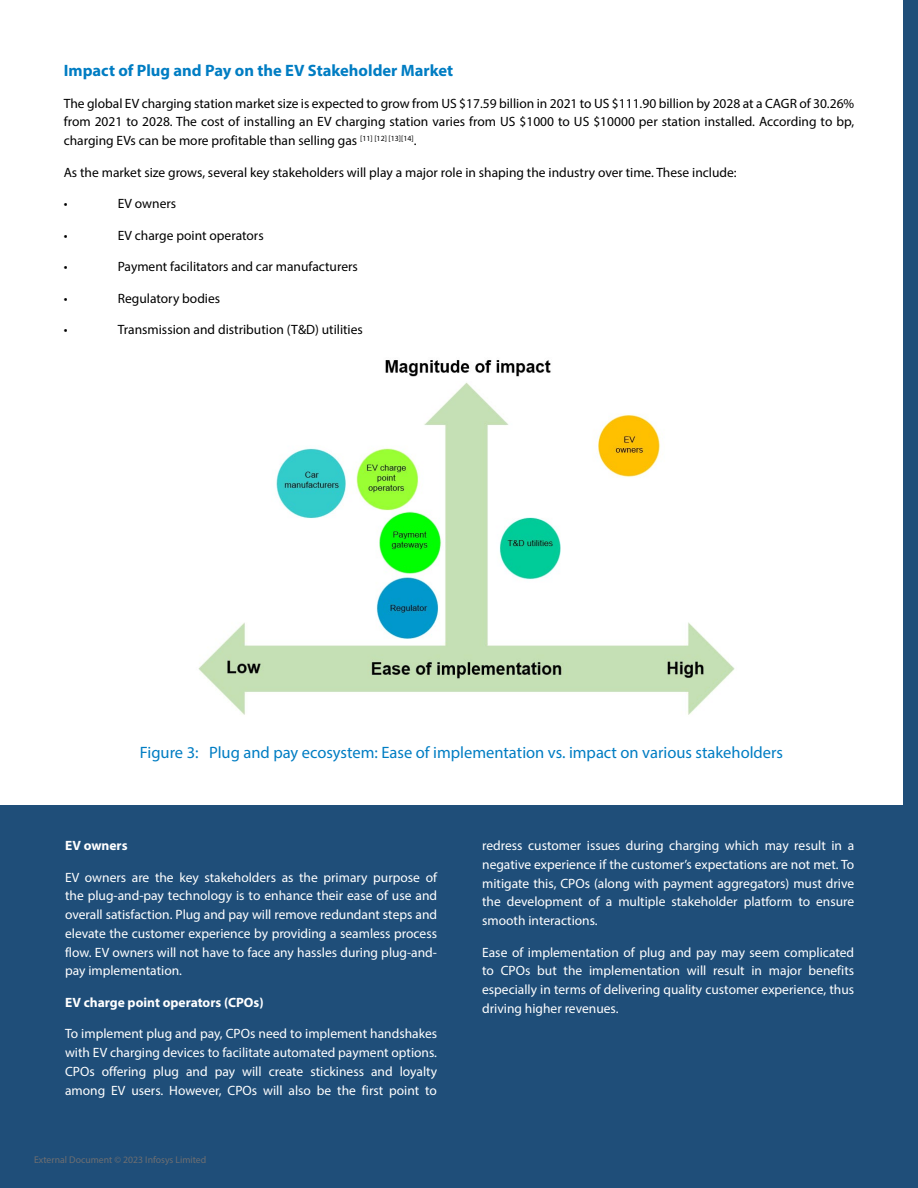
<style>
.page{position:relative;width:918px;height:1188px;background:#fff}
.page>*{position:absolute;margin:0;border:0;box-sizing:border-box;transform-origin:0 0}
.t1{font:16.5px "Myriad Pro";color:#007dc3}
.t2{font:700 16.5px "Myriad Pro";color:#007dc3}
.t3{font:13.5px/18.8px "Myriad Pro";color:#fff;text-align:justify}
.t4{font:13.5px/18.8px "Myriad Pro";color:#000;text-align:justify}
.t5{font:700 13.5px "Myriad Pro";color:#fff}
.t6{font:9.75px "Myriad Pro";color:#6d6e71}
</style>
<div class="page">
<div style="left:0;top:806px;width:918px;height:382px;background:#1f4e79"></div>
<div style="left:904px;top:0;width:14px;height:1188px;background:#1f4e79"></div>
<img style="left:198px;top:360px;width:537px;height:355px">
<p class="t2" style="left:64px;top:60px;width:391px">Impact of Plug and Pay on the EV Stakeholder Market</p>
<p class="t4" style="left:64px;top:94px;width:792px">The global EV charging station market size is expected to grow from US $17.59 billion in 2021 to US $111.90 billion by 2028 at a CAGR of 30.26% from 2021 to 2028. The cost of installing an EV charging station varies from US $1000 to US $10000 per station installed. According to bp, charging EVs can be more profitable than selling gas <sup>[11]</sup> <sup>[12]</sup> <sup>[13][14]</sup>.</p>
<p class="t4" style="left:64px;top:163px;width:674px">As the market size grows, several key stakeholders will play a major role in shaping the industry over time. These include:</p>
<p class="t4" style="left:64px;top:194px;width:5px">•</p>
<p class="t4" style="left:118px;top:194px;width:60px">EV owners</p>
<p class="t4" style="left:64px;top:226px;width:5px">•</p>
<p class="t4" style="left:118px;top:226px;width:147px">EV charge point operators</p>
<p class="t4" style="left:64px;top:257px;width:5px">•</p>
<p class="t4" style="left:118px;top:257px;width:242px">Payment facilitators and car manufacturers</p>
<p class="t4" style="left:64px;top:289px;width:5px">•</p>
<p class="t4" style="left:118px;top:289px;width:104px">Regulatory bodies</p>
<p class="t4" style="left:64px;top:320px;width:5px">•</p>
<p class="t4" style="left:118px;top:320px;width:247px">Transmission and distribution (T&amp;D) utilities</p>
<p class="t1" style="left:140px;top:742px;width:645px">Figure 3: Plug and pay ecosystem: Ease of implementation vs. impact on various stakeholders</p>
<p class="t5" style="left:65px;top:837px;width:64px">EV owners</p>
<p class="t3" style="left:65px;top:867px;width:374px">EV owners are the key stakeholders as the primary purpose of the plug-and-pay technology is to enhance their ease of use and overall satisfaction. Plug and pay will remove redundant steps and elevate the customer experience by providing a seamless process flow. EV owners will not have to face any hassles during plug-and&shy;pay implementation.</p>
<p class="t5" style="left:65px;top:993px;width:200px">EV charge point operators (CPOs)</p>
<p class="t3" style="left:65px;top:1024px;width:374px">To implement plug and pay, CPOs need to implement handshakes with EV charging devices to facilitate automated payment options.<br>CPOs offering plug and pay will create stickiness and loyalty among EV users. However, CPOs will also be the first point to</p>
<p class="t6" style="left:34px;top:1154px;width:174px">External Document © 2023 Infosys Limited</p>
<p class="t3" style="left:482px;top:836px;width:374px">redress customer issues during charging which may result in a negative experience if the customer’s expectations are not met. To mitigate this, CPOs (along with payment aggregators) must drive the development of a multiple stakeholder platform to ensure smooth interactions.</p>
<p class="t3" style="left:482px;top:942px;width:374px">Ease of implementation of plug and pay may seem complicated to CPOs but the implementation will result in major benefits especially in terms of delivering quality customer experience, thus driving higher revenues.</p>
</div>
